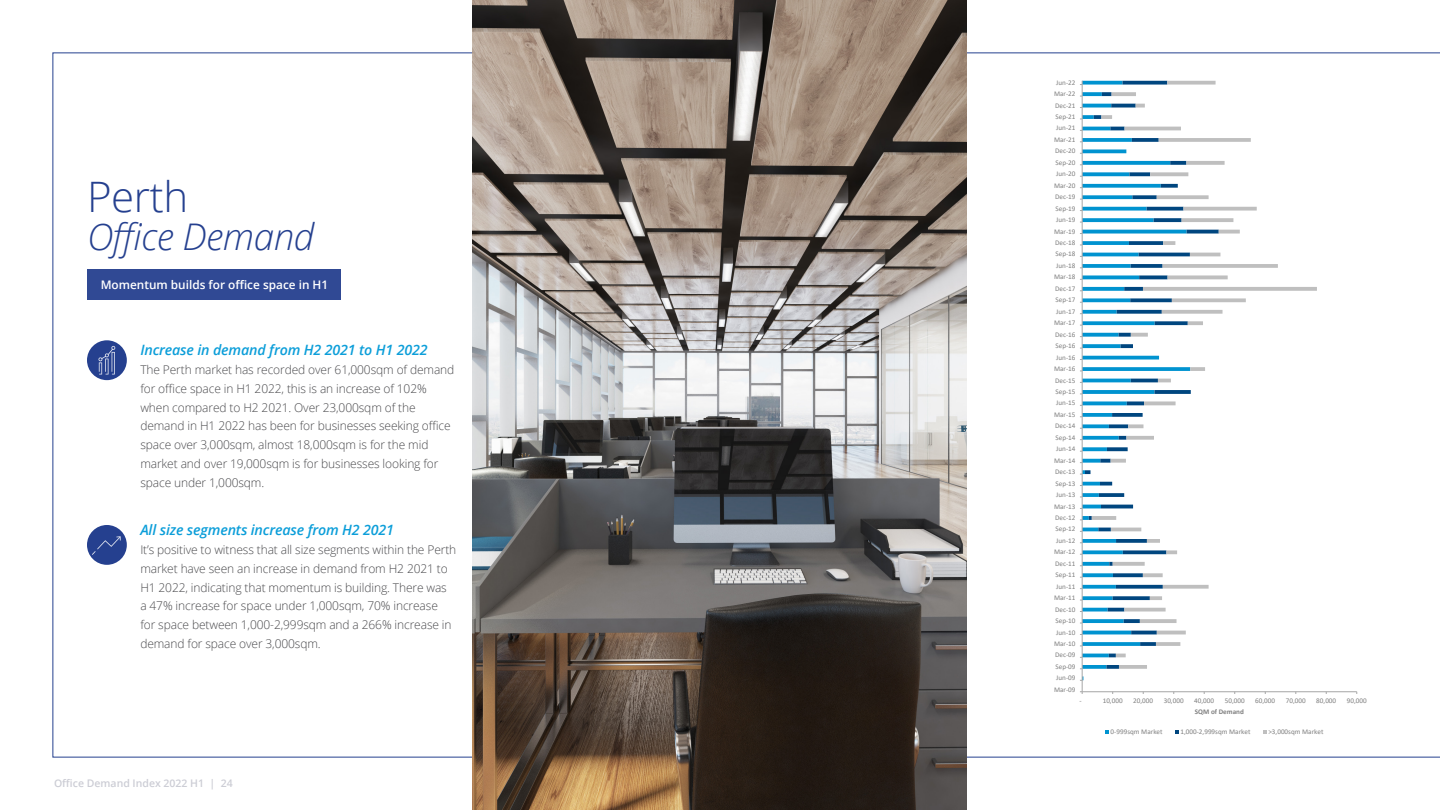
<style>
.page{position:relative;width:1440px;height:810px;background:#fff}
.page>*{position:absolute;margin:0;border:0;box-sizing:border-box;transform-origin:0 0}
.t1{font:300 42px "Open Sans";letter-spacing:-.01em;color:#25408f}
.t2{font:italic 300 36.75px "Open Sans";letter-spacing:-.01em;color:#25408f}
.t3{font:italic 600 14.25px "Open Sans";letter-spacing:-.01em;color:#0c9ed9}
.t4{font:300 12px/18.8px "Open Sans";letter-spacing:-.01em;color:#4a4a4d}
.t5{font:600 11.77px "Open Sans";color:#fff}
.t6{font:600 10.5px "Open Sans";color:#cccdd5}
.t7{font:7.12px "Calibri";color:#7f7f7f}
.t8{font:700 7.12px "Calibri";color:#7f7f7f}
</style>
<div class="page">
<div style="left:87px;top:269px;width:253px;height:30px;background:#304994"></div>
<svg style="left:87px;top:340px;width:40px;height:40px"></svg>
<img style="left:90px;top:343px;width:34px;height:34px">
<svg style="left:87px;top:525px;width:40px;height:40px"></svg>
<img style="left:90px;top:528px;width:34px;height:34px">
<img style="left:472px;top:0;width:495px;height:810px">
<svg style="left:1083px;top:81px;width:2px;height:599px"></svg>
<svg style="left:1085px;top:81px;width:7px;height:588px"></svg>
<svg style="left:1092px;top:81px;width:225px;height:588px"></svg>
<hr style="left:1082px;top:691px;width:275px;height:1px;background:#a6a6a6">
<hr style="left:1082px;top:81px;width:1px;height:611px;background:#a6a6a6">
<svg style="left:1105px;top:730px;width:4px;height:4px"></svg>
<svg style="left:1175px;top:730px;width:4px;height:4px"></svg>
<svg style="left:1263px;top:730px;width:4px;height:4px"></svg>
<p class="t1" style="left:87px;top:168px;width:103px">Perth</p>
<p class="t2" style="left:87px;top:212px;width:229px">Office Demand</p>
<p class="t5" style="left:101px;top:276px;width:229px">Momentum builds for office space in H1</p>
<p class="t3" style="left:140px;top:341px;width:289px">Increase in demand from H2 2021 to H1 2022</p>
<p class="t4" style="left:140px;top:360px;width:316px">The Perth market has recorded over 61,000sqm of demand for office space in H1 2022, this is an increase of 102% when compared to H2 2021. Over 23,000sqm of the demand in H1 2022 has been for businesses seeking office space over 3,000sqm, almost 18,000sqm is for the mid market and over 19,000sqm is for businesses looking for space under 1,000sqm.</p>
<p class="t3" style="left:140px;top:521px;width:255px">All size segments increase from H2 2021</p>
<p class="t4" style="left:140px;top:540px;width:317px">It’s positive to witness that all size segments within the Perth market have seen an increase in demand from H2 2021 to H1 2022, indicating that momentum is building. There was<br>a 47% increase for space under 1,000sqm, 70% increase<br>for space between 1,000-2,999sqm and a 266% increase in demand for space over 3,000sqm.</p>
<p class="t6" style="left:54px;top:776px;width:180px">Office Demand Index 2022 H1 | 24</p>
<p class="t7" style="left:1056px;top:77px;width:21px">Jun-22</p>
<p class="t7" style="left:1054px;top:89px;width:23px">Mar-22</p>
<p class="t7" style="left:1055px;top:100px;width:22px">Dec-21</p>
<p class="t7" style="left:1055px;top:112px;width:22px">Sep-21</p>
<p class="t7" style="left:1056px;top:123px;width:21px">Jun-21</p>
<p class="t7" style="left:1054px;top:135px;width:23px">Mar-21</p>
<p class="t7" style="left:1055px;top:146px;width:22px">Dec-20</p>
<p class="t7" style="left:1055px;top:158px;width:22px">Sep-20</p>
<p class="t7" style="left:1056px;top:169px;width:21px">Jun-20</p>
<p class="t7" style="left:1054px;top:180px;width:23px">Mar-20</p>
<p class="t7" style="left:1055px;top:192px;width:22px">Dec-19</p>
<p class="t7" style="left:1055px;top:203px;width:22px">Sep-19</p>
<p class="t7" style="left:1056px;top:215px;width:21px">Jun-19</p>
<p class="t7" style="left:1054px;top:226px;width:23px">Mar-19</p>
<p class="t7" style="left:1055px;top:238px;width:22px">Dec-18</p>
<p class="t7" style="left:1055px;top:249px;width:22px">Sep-18</p>
<p class="t7" style="left:1056px;top:261px;width:21px">Jun-18</p>
<p class="t7" style="left:1054px;top:272px;width:23px">Mar-18</p>
<p class="t7" style="left:1055px;top:284px;width:22px">Dec-17</p>
<p class="t7" style="left:1055px;top:295px;width:22px">Sep-17</p>
<p class="t7" style="left:1056px;top:306px;width:21px">Jun-17</p>
<p class="t7" style="left:1054px;top:318px;width:23px">Mar-17</p>
<p class="t7" style="left:1055px;top:329px;width:22px">Dec-16</p>
<p class="t7" style="left:1055px;top:341px;width:22px">Sep-16</p>
<p class="t7" style="left:1056px;top:352px;width:21px">Jun-16</p>
<p class="t7" style="left:1054px;top:364px;width:23px">Mar-16</p>
<p class="t7" style="left:1055px;top:375px;width:22px">Dec-15</p>
<p class="t7" style="left:1055px;top:387px;width:22px">Sep-15</p>
<p class="t7" style="left:1056px;top:398px;width:21px">Jun-15</p>
<p class="t7" style="left:1054px;top:410px;width:23px">Mar-15</p>
<p class="t7" style="left:1055px;top:421px;width:22px">Dec-14</p>
<p class="t7" style="left:1055px;top:432px;width:22px">Sep-14</p>
<p class="t7" style="left:1056px;top:444px;width:21px">Jun-14</p>
<p class="t7" style="left:1054px;top:455px;width:23px">Mar-14</p>
<p class="t7" style="left:1055px;top:467px;width:22px">Dec-13</p>
<p class="t7" style="left:1055px;top:478px;width:22px">Sep-13</p>
<p class="t7" style="left:1056px;top:490px;width:21px">Jun-13</p>
<p class="t7" style="left:1054px;top:501px;width:23px">Mar-13</p>
<p class="t7" style="left:1055px;top:513px;width:22px">Dec-12</p>
<p class="t7" style="left:1055px;top:524px;width:22px">Sep-12</p>
<p class="t7" style="left:1056px;top:536px;width:21px">Jun-12</p>
<p class="t7" style="left:1054px;top:547px;width:23px">Mar-12</p>
<p class="t7" style="left:1055px;top:559px;width:22px">Dec-11</p>
<p class="t7" style="left:1055px;top:570px;width:22px">Sep-11</p>
<p class="t7" style="left:1056px;top:581px;width:21px">Jun-11</p>
<p class="t7" style="left:1054px;top:593px;width:23px">Mar-11</p>
<p class="t7" style="left:1055px;top:604px;width:22px">Dec-10</p>
<p class="t7" style="left:1055px;top:616px;width:22px">Sep-10</p>
<p class="t7" style="left:1056px;top:627px;width:21px">Jun-10</p>
<p class="t7" style="left:1054px;top:639px;width:23px">Mar-10</p>
<p class="t7" style="left:1055px;top:650px;width:22px">Dec-09</p>
<p class="t7" style="left:1055px;top:662px;width:22px">Sep-09</p>
<p class="t7" style="left:1056px;top:673px;width:21px">Jun-09</p>
<p class="t7" style="left:1054px;top:685px;width:23px">Mar-09</p>
<p class="t7" style="left:1079px;top:696px;width:4px">-</p>
<p class="t7" style="left:1103px;top:696px;width:21px">10,000</p>
<p class="t7" style="left:1133px;top:696px;width:21px">20,000</p>
<p class="t7" style="left:1164px;top:696px;width:21px">30,000</p>
<p class="t7" style="left:1194px;top:696px;width:21px">40,000</p>
<p class="t7" style="left:1225px;top:696px;width:21px">50,000</p>
<p class="t7" style="left:1255px;top:696px;width:21px">60,000</p>
<p class="t7" style="left:1286px;top:696px;width:21px">70,000</p>
<p class="t7" style="left:1316px;top:696px;width:21px">80,000</p>
<p class="t7" style="left:1347px;top:696px;width:21px">90,000</p>
<p class="t8" style="left:1195px;top:706px;width:51px">SQM of Demand</p>
<p class="t7" style="left:1111px;top:726px;width:53px">0-999sqm Market</p>
<p class="t7" style="left:1180px;top:726px;width:71px">1,000-2,999sqm Market</p>
<p class="t7" style="left:1268px;top:726px;width:57px">&gt;3,000sqm Market</p>
</div>
